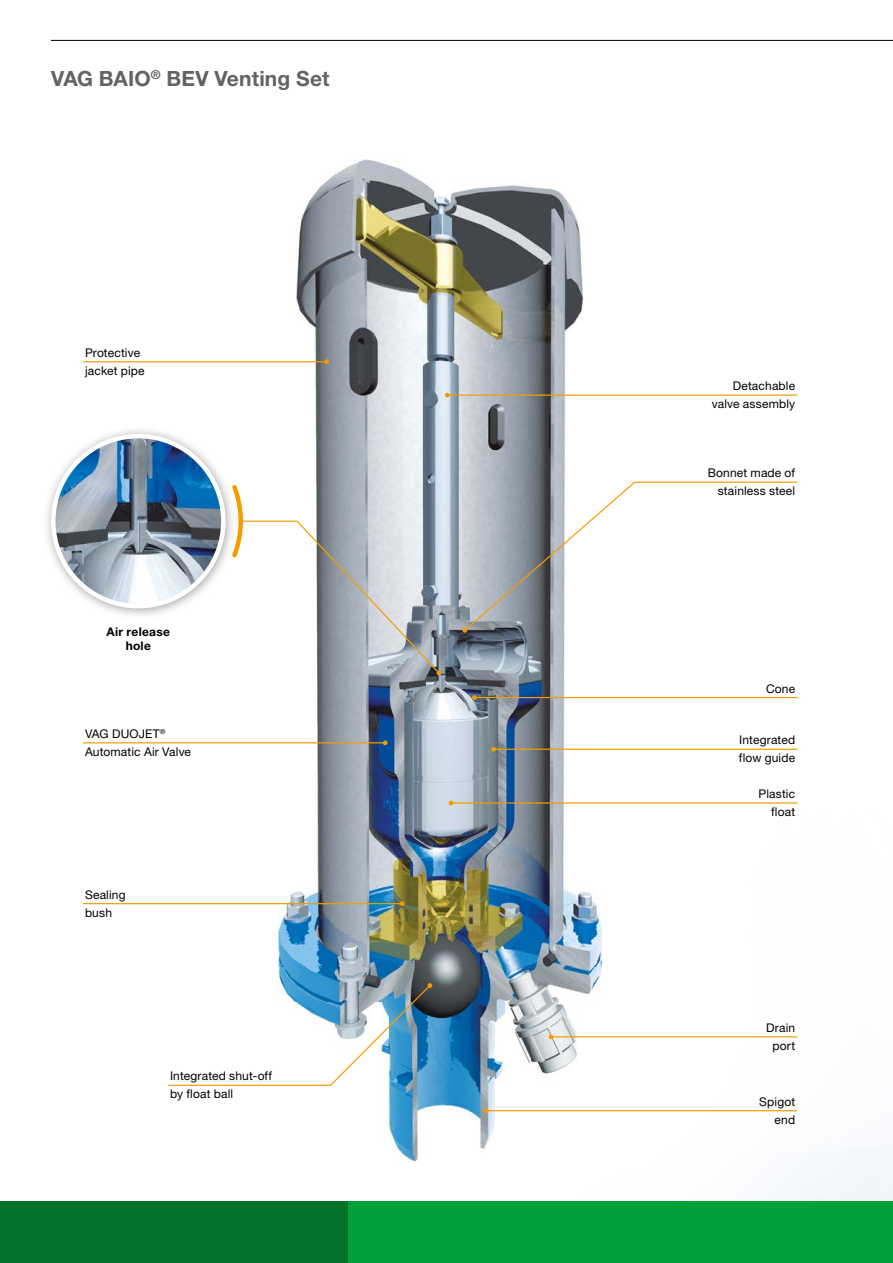
<style>
.page{position:relative;width:893px;height:1263px;background:#fff}
.page>*{position:absolute;margin:0;border:0;box-sizing:border-box;transform-origin:0 0}
.t1{font:700 21px "Helvetica Neue LTW1 G";letter-spacing:.005em;color:#646363}
.t2{font:12px/18px "Helvetica Neue LTW1 G";letter-spacing:.015em;color:#000}
.t3{font:700 12px/14.4px "Helvetica Neue LTW1 G";letter-spacing:.02em;color:#000;text-align:center}
</style>
<div class="page">
<div style="left:0;top:1201px;width:348px;height:62px;background:#007329"></div>
<hr style="left:51px;top:40px;width:842px;height:1px;background:#000">
<div style="left:348px;top:1201px;width:545px;height:62px;background:#00a13a"></div>
<img style="left:279px;top:966px;width:215px;height:195px">
<img style="left:494px;top:966px;width:37px;height:160px">
<img style="left:531px;top:966px;width:71px;height:146px">
<img style="left:279px;top:159px;width:323px;height:807px">
<svg style="left:168px;top:983px;width:264px;height:103px"></svg>
<hr style="left:84px;top:903px;width:318px;height:1px;background:#f59c00">
<svg style="left:400px;top:901px;width:5px;height:5px"></svg>
<hr style="left:84px;top:361px;width:243px;height:1px;background:#f59c00">
<svg style="left:324px;top:359px;width:5px;height:5px"></svg>
<hr style="left:84px;top:742px;width:301px;height:1px;background:#f59c00">
<svg style="left:383px;top:740px;width:5px;height:5px"></svg>
<hr style="left:447px;top:394px;width:350px;height:2px;background:#f59c00">
<svg style="left:445px;top:393px;width:5px;height:4px"></svg>
<svg style="left:463px;top:481px;width:335px;height:151px"></svg>
<svg style="left:462px;top:628px;width:5px;height:5px"></svg>
<hr style="left:474px;top:697px;width:323px;height:1px;background:#f59c00">
<svg style="left:472px;top:695px;width:5px;height:5px"></svg>
<hr style="left:494px;top:749px;width:303px;height:1px;background:#f59c00">
<svg style="left:491px;top:747px;width:5px;height:5px"></svg>
<hr style="left:451px;top:802px;width:346px;height:2px;background:#f59c00">
<svg style="left:449px;top:801px;width:4px;height:4px"></svg>
<img style="left:47px;top:430px;width:182px;height:185px">
<img style="left:53px;top:436px;width:170px;height:170px;border-radius:85px">
<div style="left:51px;top:434px;width:175px;height:174px;border:4px solid #fff;border-radius:50%"></div>
<svg style="left:229px;top:481px;width:212px;height:194px"></svg>
<hr style="left:551px;top:1036px;width:246px;height:1px;background:#f59c00">
<svg style="left:549px;top:1034px;width:4px;height:5px"></svg>
<hr style="left:486px;top:1110px;width:311px;height:1px;background:#f59c00">
<svg style="left:484px;top:1108px;width:4px;height:5px"></svg>
<h1 class="t1" style="left:51px;top:66px;width:280px">VAG BAIO<sup>®</sup> BEV Venting Set</h1>
<p class="t2" style="left:85px;top:343px;width:61px">Protective jacket pipe</p>
<p class="t3" style="left:107px;top:624px;width:65px">Air release hole</p>
<p class="t2" style="left:85px;top:724px;width:108px">VAG DUOJET<sup>®<br></sup>Automatic Air Valve</p>
<p class="t2" style="left:85px;top:885px;width:42px">Sealing bush</p>
<p class="t2" style="left:170px;top:1067px;width:104px">Integrated shut-off by float ball</p>
<p class="t2" style="left:712px;top:377px;width:85px;text-align:right">Detachable valve assembly</p>
<p class="t2" style="left:708px;top:464px;width:89px;text-align:right">Bonnet made of stainless steel</p>
<p class="t2" style="left:766px;top:679px;width:31px">Cone</p>
<p class="t2" style="left:739px;top:731px;width:58px">Integrated flow guide</p>
<p class="t2" style="left:759px;top:785px;width:38px;text-align:right">Plastic float</p>
<p class="t2" style="left:766px;top:1018px;width:30px;text-align:center">Drain port</p>
<p class="t2" style="left:759px;top:1092px;width:37px;text-align:right">Spigot end</p>
</div>
